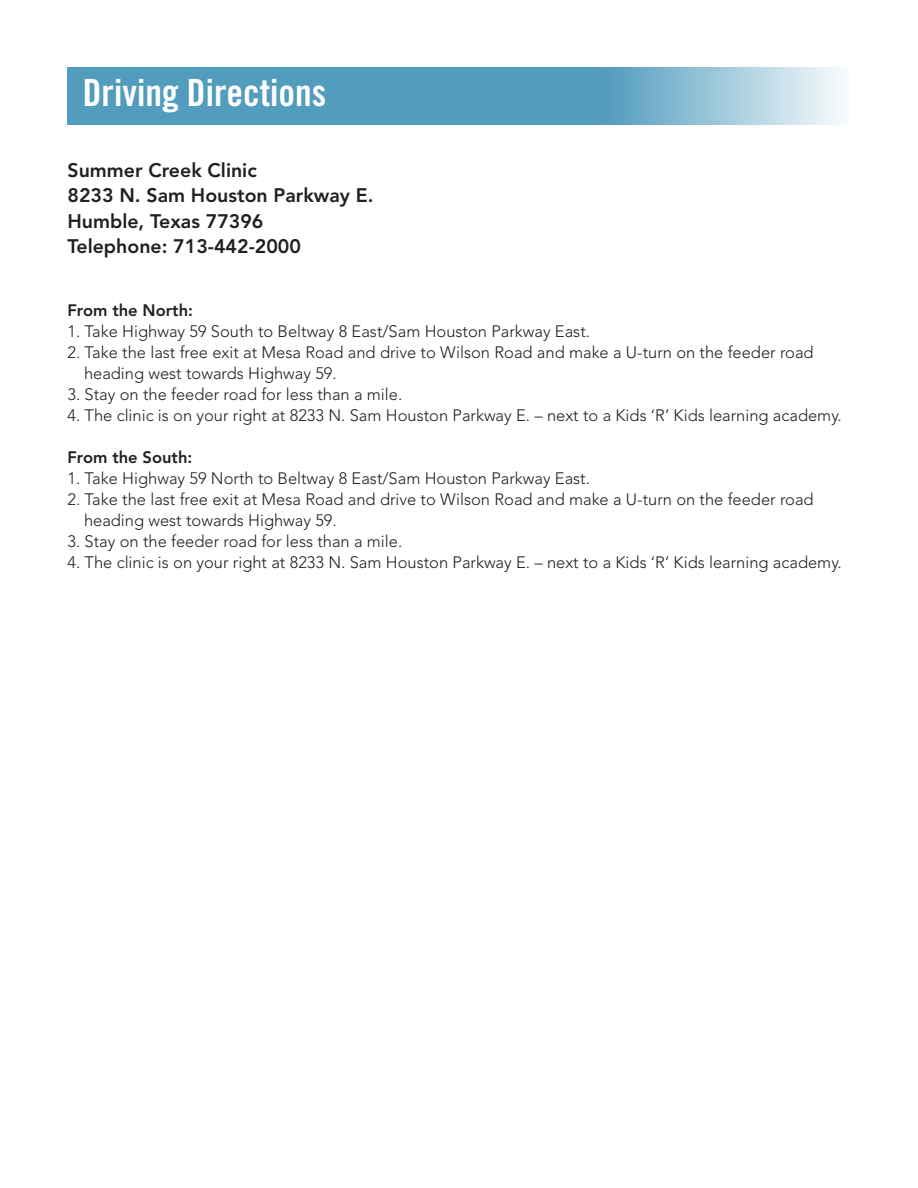
<style>
.page{position:relative;width:918px;height:1188px;background:#fff}
.page>*{position:absolute;margin:0;border:0;box-sizing:border-box;transform-origin:0 0}
.t1{font:37.5px "Trade Gothic Bold Cond Twenty";color:#fff}
.t2{font:800 19.5px "Avenir";color:#231f20}
.t3{font:300 16.5px/21px "Avenir";color:#231f20}
.t4{font:800 16.5px "Avenir";color:#231f20}
</style>
<div class="page">
<svg style="left:68px;top:68px;width:774px;height:57px;background:#6baac7"></svg>
<h1 class="t1" style="left:83px;top:70px;width:245px">Driving Directions</h1>
<p class="t2" style="left:68px;top:159px;width:191px">Summer Creek Clinic</p>
<p class="t2" style="left:68px;top:184px;width:308px">8233 N. Sam Houston Parkway E.</p>
<p class="t2" style="left:68px;top:210px;width:198px">Humble, Texas 77396</p>
<p class="t2" style="left:68px;top:235px;width:235px">Telephone: 713-442-2000</p>
<p class="t4" style="left:68px;top:301px;width:127px">From the North:</p>
<p class="t3" style="left:68px;top:321px;width:524px">1. Take Highway 59 South to Beltway 8 East/Sam Houston Parkway East.</p>
<p class="t3" style="left:84px;top:342px;width:731px;text-indent:-16px">2. Take the last free exit at Mesa Road and drive to Wilson Road and make a U-turn on the feeder road heading west towards Highway 59.</p>
<p class="t3" style="left:68px;top:384px;width:336px">3. Stay on the feeder road for less than a mile.</p>
<p class="t3" style="left:68px;top:405px;width:776px">4. The clinic is on your right at 8233 N. Sam Houston Parkway E. – next to a Kids ‘R’ Kids learning academy.</p>
<p class="t4" style="left:68px;top:448px;width:126px">From the South:</p>
<p class="t3" style="left:68px;top:468px;width:524px">1. Take Highway 59 North to Beltway 8 East/Sam Houston Parkway East.</p>
<p class="t3" style="left:84px;top:489px;width:731px;text-indent:-16px">2. Take the last free exit at Mesa Road and drive to Wilson Road and make a U-turn on the feeder road heading west towards Highway 59.</p>
<p class="t3" style="left:68px;top:531px;width:336px">3. Stay on the feeder road for less than a mile.</p>
<p class="t3" style="left:68px;top:552px;width:776px">4. The clinic is on your right at 8233 N. Sam Houston Parkway E. – next to a Kids ‘R’ Kids learning academy.</p>
</div>
